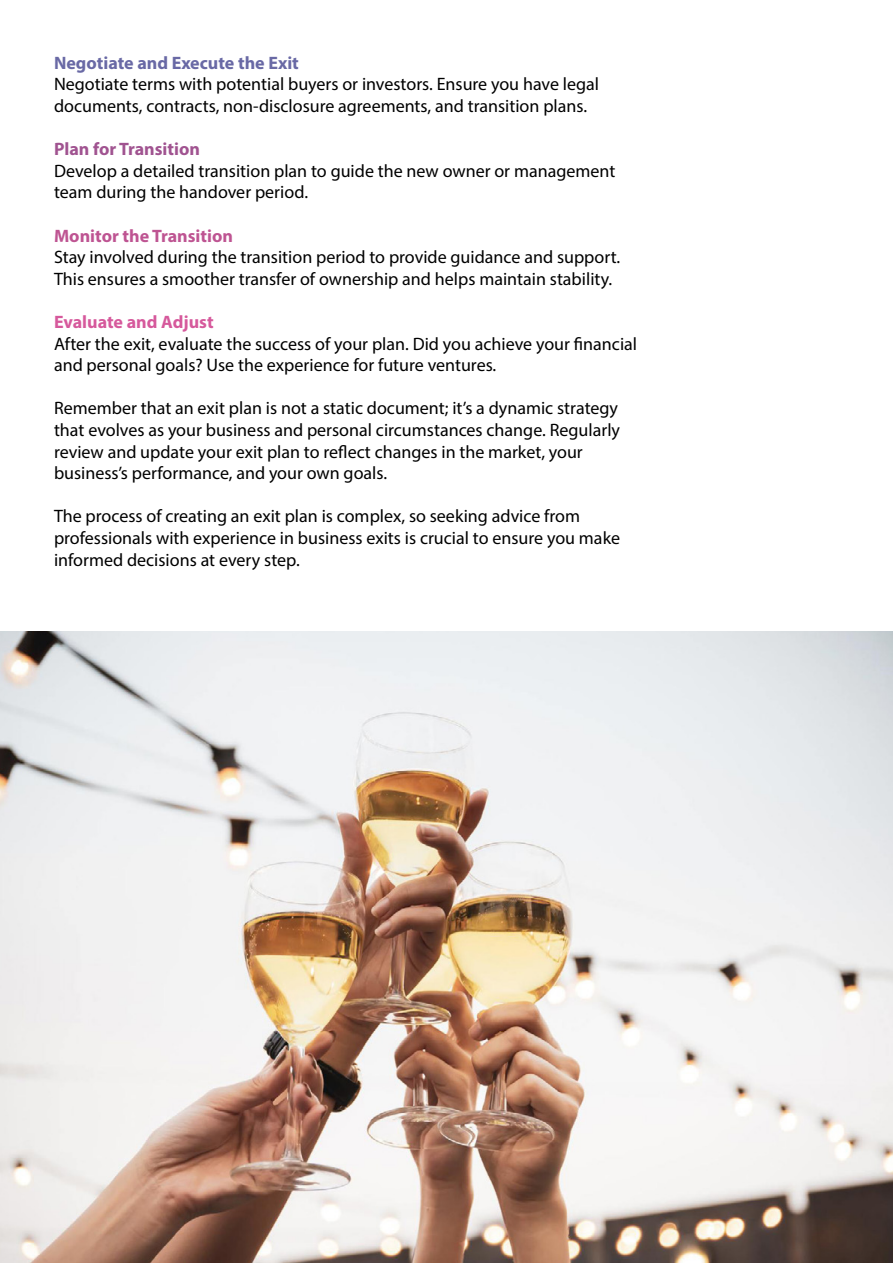
<style>
.page{position:relative;width:893px;height:1263px;background:#fff}
.page>*{position:absolute;margin:0;border:0;box-sizing:border-box;transform-origin:0 0}
.t1{font:18px/21.6px "Myriad Pro";color:#000}
.t2{font:700 18px "Myriad Pro";color:#6969a5}
.t3{font:700 18px "Myriad Pro";color:#be5492}
.t4{font:700 18px "Myriad Pro";color:#a05390}
.t5{font:700 18px "Myriad Pro";color:#d6599c}
</style>
<div class="page">
<img style="left:0;top:631px;width:893px;height:632px">
<p class="t2" style="left:54px;top:51px;width:246px">Negotiate and Execute the Exit</p>
<p class="t1" style="left:54px;top:73px;width:547px">Negotiate terms with potential buyers or investors. Ensure you have legal documents, contracts, non-disclosure agreements, and transition plans.</p>
<p class="t4" style="left:54px;top:137px;width:148px">Plan for Transition</p>
<p class="t1" style="left:54px;top:160px;width:563px">Develop a detailed transition plan to guide the new owner or management team during the handover period.</p>
<p class="t3" style="left:54px;top:224px;width:180px">Monitor the Transition</p>
<p class="t1" style="left:54px;top:246px;width:568px">Stay involved during the transition period to provide guidance and support.<br>This ensures a smoother transfer of ownership and helps maintain stability.</p>
<p class="t5" style="left:54px;top:310px;width:161px">Evaluate and Adjust</p>
<p class="t1" style="left:54px;top:332px;width:585px">After the exit, evaluate the success of your plan. Did you achieve your financial and personal goals? Use the experience for future ventures.</p>
<p class="t1" style="left:54px;top:397px;width:568px">Remember that an exit plan is not a static document; it’s a dynamic strategy that evolves as your business and personal circumstances change. Regularly review and update your exit plan to reflect changes in the market, your business’s performance, and your own goals.</p>
<p class="t1" style="left:54px;top:505px;width:568px">The process of creating an exit plan is complex, so seeking advice from professionals with experience in business exits is crucial to ensure you make informed decisions at every step.</p>
</div>
